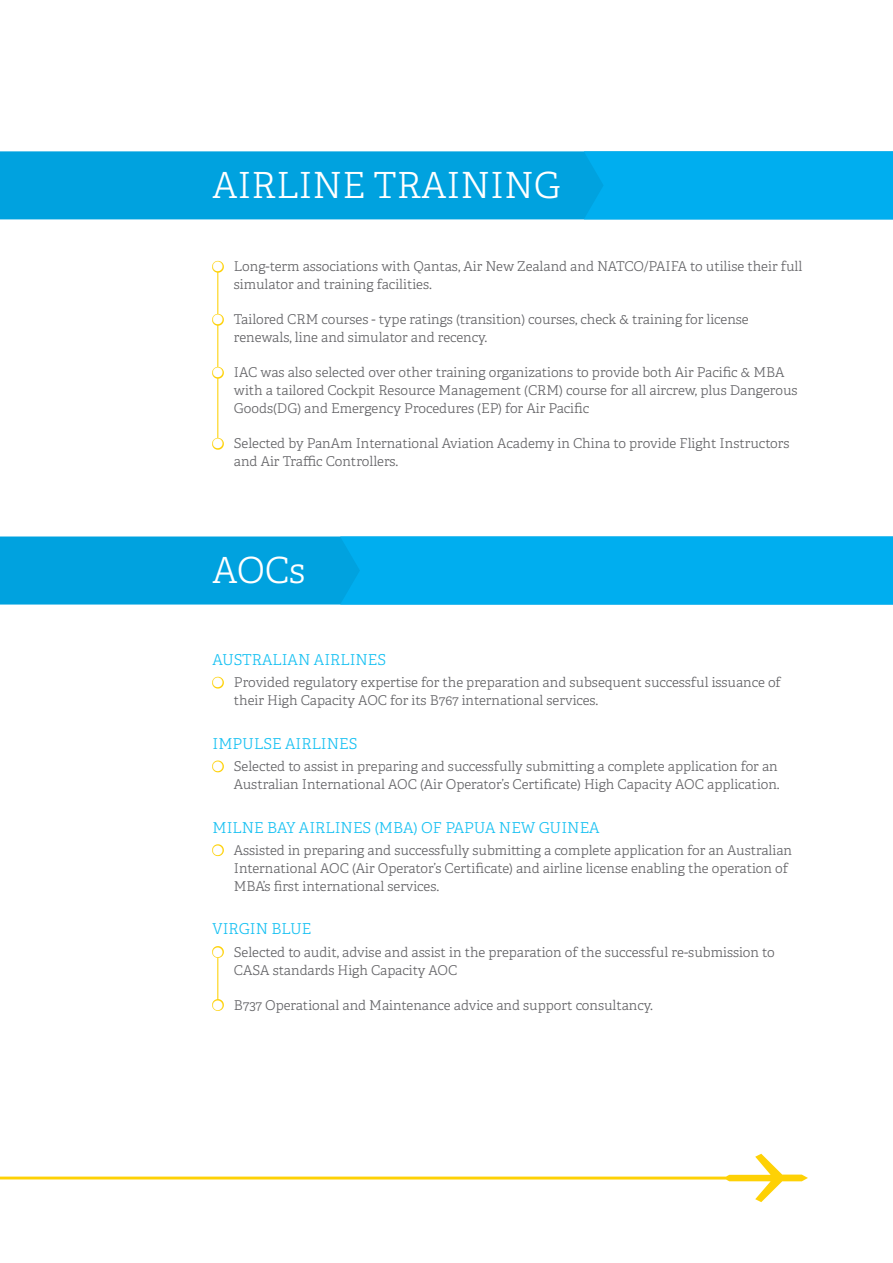
<style>
.page{position:relative;width:893px;height:1263px;background:#fff}
.page>*{position:absolute;margin:0;border:0;box-sizing:border-box;transform-origin:0 0}
.t1{font:300 36px "Adelle";color:#fff}
.subhead{font:300 15px "Adelle";color:#15c0f2}
.t2{font:300 13.5px/18px "Adelle";color:#636366}
.s1{color:#fff}
</style>
<div class="page">
<hr style="left:217px;top:264px;width:1px;height:179px;background:#fed105">
<hr style="left:217px;top:953px;width:1px;height:52px;background:#fed105">
<svg style="left:0;top:1154px;width:808px;height:48px"></svg>
<div style="left:0;top:151px;width:893px;height:68px;background:#00a2df"></div>
<svg style="left:212px;top:260px;width:12px;height:14px"></svg>
<svg style="left:212px;top:312px;width:12px;height:15px"></svg>
<svg style="left:212px;top:365px;width:12px;height:15px"></svg>
<svg style="left:212px;top:436px;width:12px;height:14px"></svg>
<div style="left:0;top:536px;width:893px;height:68px;background:#00a2df"></div>
<svg style="left:212px;top:676px;width:12px;height:13px"></svg>
<svg style="left:212px;top:760px;width:12px;height:13px"></svg>
<svg style="left:212px;top:844px;width:12px;height:13px"></svg>
<svg style="left:212px;top:946px;width:12px;height:13px"></svg>
<svg style="left:212px;top:997px;width:12px;height:14px"></svg>
<div style="left:584px;top:151px;width:309px;height:68px;background:#00aeef"></div>
<div style="left:340px;top:536px;width:553px;height:68px;background:#00aeef"></div>
<p class="t1" style="left:213px;top:163px;width:350px">AIRLINE TRAINING</p>
<p class="t2" style="left:234px;top:258px;width:570px;text-indent:-21px"><span class="s1">●</span> Long-term associations with Qantas, Air New Zealand and NATCO/PAIFA to utilise their full simulator and training facilities.</p>
<p class="t2" style="left:234px;top:311px;width:516px;text-indent:-21px"><span class="s1">●</span> Tailored CRM courses - type ratings (transition) courses, check &amp; training for license renewals, line and simulator and recency.</p>
<p class="t2" style="left:234px;top:364px;width:565px;text-indent:-21px"><span class="s1">●</span> IAC was also selected over other training organizations to provide both Air Pacific &amp; MBA with a tailored Cockpit Resource Management (CRM) course for all aircrew, plus Dangerous<br>Goods(DG) and Emergency Procedures (EP) for Air Pacific</p>
<p class="t2" style="left:234px;top:435px;width:557px;text-indent:-21px"><span class="s1">●</span> Selected by PanAm International Aviation Academy in China to provide Flight Instructors and Air Traffic Controllers.</p>
<p class="t1" style="left:213px;top:549px;width:94px">AOCs</p>
<p class="subhead" style="left:213px;top:651px;width:175px">AUSTRALIAN AIRLINES</p>
<p class="t2" style="left:234px;top:674px;width:548px;text-indent:-21px"><span class="s1">●</span> Provided regulatory expertise for the preparation and subsequent successful issuance of their High Capacity AOC for its B767 international services.</p>
<p class="subhead" style="left:213px;top:734px;width:146px">IMPULSE AIRLINES</p>
<p class="t2" style="left:213px;top:757px;width:569px;text-align:right"><span class="s1">●</span> Selected to assist in preparing and successfully submitting a complete application for an<br>Australian International AOC (Air Operator’s Certificate) High Capacity AOC application.</p>
<p class="subhead" style="left:213px;top:818px;width:389px">MILNE BAY AIRLINES (MBA) OF PAPUA NEW GUINEA</p>
<p class="t2" style="left:234px;top:841px;width:560px;text-indent:-21px"><span class="s1">●</span> Assisted in preparing and successfully submitting a complete application for an Australian<br>International AOC (Air Operator’s Certificate) and airline license enabling the operation of<br>MBA’s first international services.</p>
<p class="subhead" style="left:213px;top:920px;width:100px">VIRGIN BLUE</p>
<p class="t2" style="left:234px;top:943px;width:542px;text-indent:-21px"><span class="s1">●</span> Selected to audit, advise and assist in the preparation of the successful re-submission to<br>CASA standards High Capacity AOC</p>
<p class="t2" style="left:213px;top:996px;width:442px"><span class="s1">●</span> B737 Operational and Maintenance advice and support consultancy.</p>
</div>
